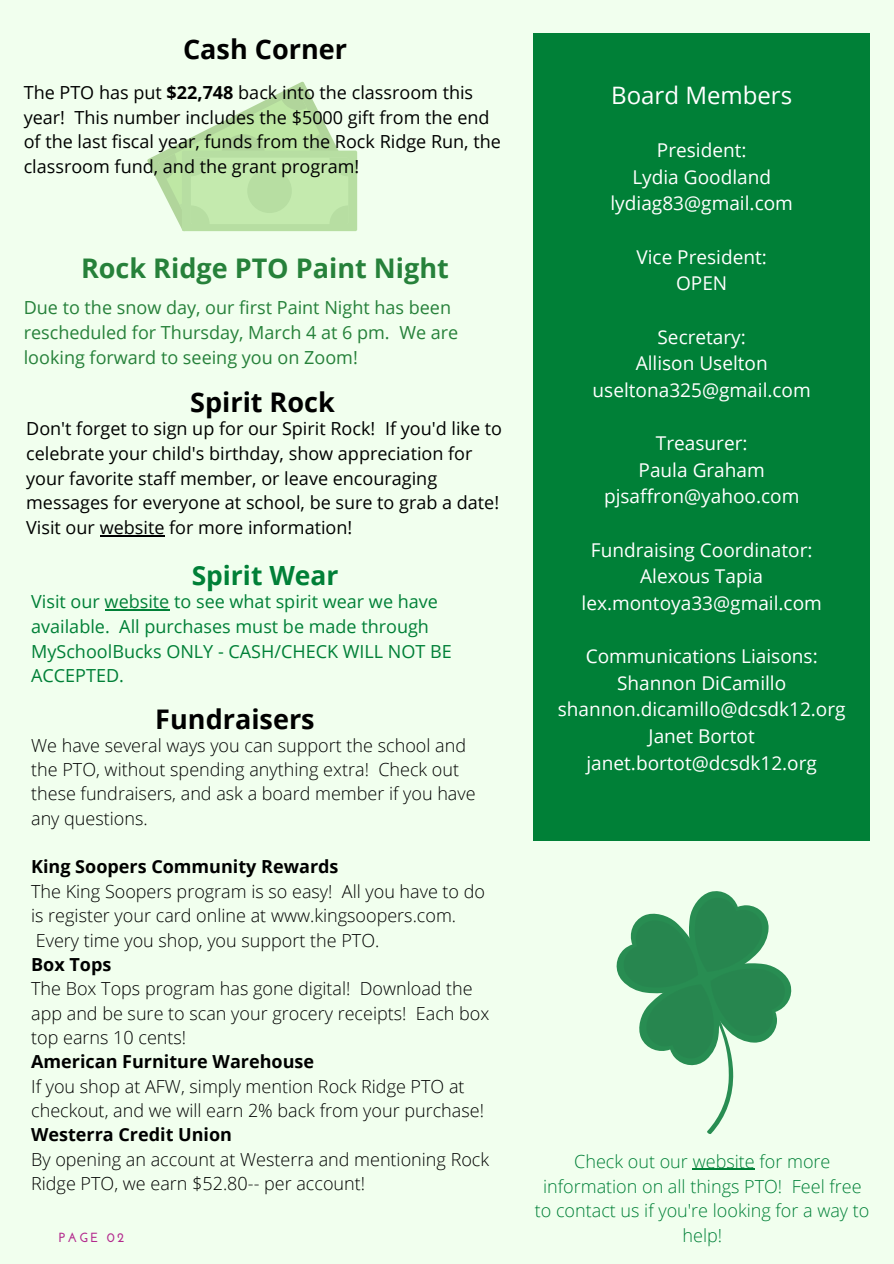
<style>
.page{position:relative;width:894px;height:1264px;background:#fff}
.page>*{position:absolute;margin:0;border:0;box-sizing:border-box;transform-origin:0 0}
.t1{font:700 27px "Open Sans";color:#000}
.t2{font:700 27px "Open Sans";color:#26813a}
.t3{font:700 26.4px "Open Sans";color:#008037}
.t4{font:24px "Open Sans";color:#fff}
.t5{font:19.05px "Open Sans";color:#fff}
.t6{font:300 18px/24.3px "Open Sans";color:#000}
.t7{font:18px/24.8px "Open Sans";color:#000}
.t8{font:18px/24.8px "Open Sans";color:#008037}
.t9{font:18px/24.8px "Open Sans";color:#26813a}
.t10{font:300 18px/24.8px "Open Sans";color:#008037;text-align:center}
.t11{font:700 18px "Open Sans";color:#000}
.t12{font:700 13.2px "Josefin Sans";letter-spacing:.16em;color:#b3298d}
.s1{font-weight:700}
</style>
<div class="page">
<div style="left:0;top:0;width:893px;height:1263px;background:#f1ffee"></div>
<div style="left:533px;top:33px;width:336px;height:807px;background:#008037"></div>
<div style="left:182px;top:151px;width:175px;height:80px;background:#b7dea2;border-radius:2px"></div>
<svg style="left:147px;top:81px;width:201px;height:150px"></svg>
<svg style="left:616px;top:891px;width:175px;height:243px"></svg>
<hr style="left:105px;top:609px;width:64px;height:1px;background:#008037">
<hr style="left:692px;top:1168px;width:62px;height:1px;background:#008037">
<hr style="left:100px;top:535px;width:64px;height:1px;background:#000">
<p class="t1" style="left:183px;top:31px;width:165px">Cash Corner</p>
<p class="t7" style="left:24px;top:79px;width:478px">The PTO has put <span class="s1">$22,748</span> back into the classroom this year! This number includes the $5000 gift from the end of the last fiscal year, funds from the Rock Ridge Run, the classroom fund, and the grant program!</p>
<p class="t2" style="left:81px;top:249px;width:369px">Rock Ridge PTO Paint Night</p>
<p class="t9" style="left:24px;top:295px;width:436px">Due to the snow day, our first Paint Night has been rescheduled for Thursday, March 4 at 6 pm. We are looking forward to seeing you on Zoom!</p>
<p class="t1" style="left:190px;top:383px;width:146px">Spirit Rock</p>
<p class="t7" style="left:26px;top:415px;width:477px">Don't forget to sign up for our Spirit Rock! If you'd like to celebrate your child's birthday, show appreciation for your favorite staff member, or leave encouraging messages for everyone at school, be sure to grab a date!<br>Visit our website for more information!</p>
<p class="t3" style="left:192px;top:557px;width:148px">Spirit Wear</p>
<p class="t8" style="left:31px;top:588px;width:422px">Visit our website to see what spirit wear we have available. All purchases must be made through MySchoolBucks ONLY - CASH/CHECK WILL NOT BE ACCEPTED.</p>
<p class="t1" style="left:155px;top:700px;width:161px">Fundraisers</p>
<p class="t6" style="left:31px;top:732px;width:446px">We have several ways you can support the school and the PTO, without spending anything extra! Check out these fundraisers, and ask a board member if you have any questions.</p>
<p class="t11" style="left:31px;top:854px;width:309px">King Soopers Community Rewards</p>
<p class="t6" style="left:31px;top:878px;width:455px">The King Soopers program is so easy! All you have to do is register your card online at www.kingsoopers.com.<br>Every time you shop, you support the PTO.</p>
<p class="t11" style="left:31px;top:951px;width:82px">Box Tops</p>
<p class="t6" style="left:31px;top:976px;width:459px">The Box Tops program has gone digital! Download the app and be sure to scan your grocery receipts! Each box top earns 10 cents!</p>
<p class="t11" style="left:31px;top:1048px;width:284px">American Furniture Warehouse</p>
<p class="t6" style="left:31px;top:1073px;width:454px">If you shop at AFW, simply mention Rock Ridge PTO at checkout, and we will earn 2% back from your purchase!</p>
<p class="t11" style="left:31px;top:1121px;width:202px">Westerra Credit Union</p>
<p class="t6" style="left:31px;top:1146px;width:459px">By opening an account at Westerra and mentioning Rock<br>Ridge PTO, we earn $52.80-- per account!</p>
<p class="t12" style="left:59px;top:1231px;width:67px">PAGE 02</p>
<p class="t4" style="left:611px;top:78px;width:182px">Board Members</p>
<p class="t5" style="left:656px;top:137px;width:91px">President:</p>
<p class="t5" style="left:632px;top:163px;width:140px">Lydia Goodland</p>
<p class="t5" style="left:610px;top:190px;width:184px">lydiag83@gmail.com</p>
<p class="t5" style="left:636px;top:243px;width:132px">Vice President:</p>
<p class="t5" style="left:676px;top:270px;width:53px">OPEN</p>
<p class="t5" style="left:657px;top:323px;width:90px">Secretary:</p>
<p class="t5" style="left:635px;top:350px;width:133px">Allison Uselton</p>
<p class="t5" style="left:592px;top:376px;width:220px">useltona325@gmail.com</p>
<p class="t5" style="left:655px;top:430px;width:93px">Treasurer:</p>
<p class="t5" style="left:638px;top:456px;width:128px">Paula Graham</p>
<p class="t5" style="left:604px;top:483px;width:197px">pjsaffron@yahoo.com</p>
<p class="t5" style="left:590px;top:536px;width:223px">Fundraising Coordinator:</p>
<p class="t5" style="left:640px;top:563px;width:124px">Alexous Tapia</p>
<p class="t5" style="left:581px;top:589px;width:242px">lex.montoya33@gmail.com</p>
<p class="t5" style="left:585px;top:643px;width:233px">Communications Liaisons:</p>
<p class="t5" style="left:617px;top:669px;width:171px">Shannon DiCamillo</p>
<p class="t5" style="left:557px;top:696px;width:289px">shannon.dicamillo@dcsdk12.org</p>
<p class="t5" style="left:648px;top:722px;width:108px">Janet Bortot</p>
<p class="t5" style="left:586px;top:749px;width:232px">janet.bortot@dcsdk12.org</p>
<p class="t10" style="left:534px;top:1148px;width:336px">Check out our website for more information on all things PTO! Feel free to contact us if you're looking for a way to help!</p>
</div>
